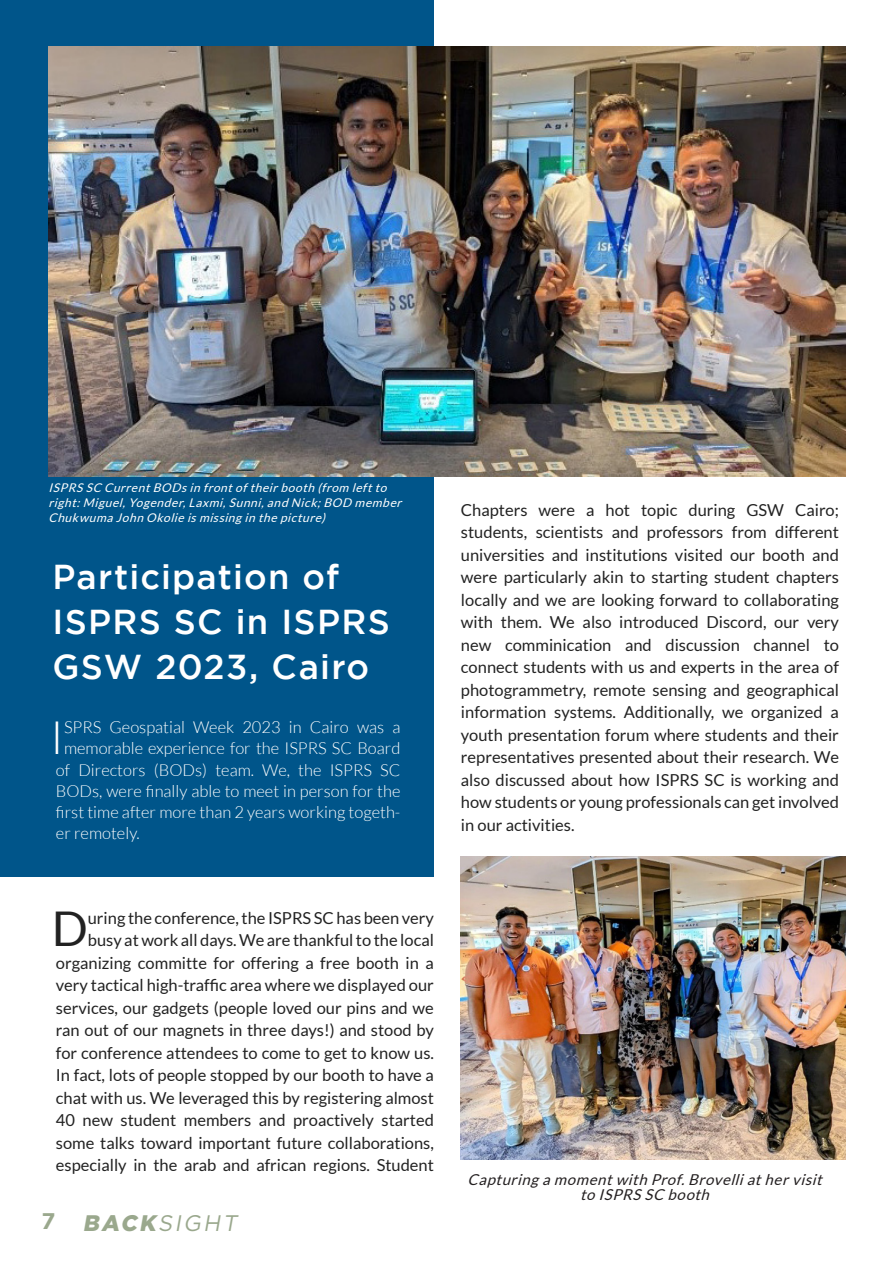
<style>
.page{position:relative;width:893px;height:1263px;background:#fff}
.page>*{position:absolute;margin:0;border:0;box-sizing:border-box;transform-origin:0 0}
.t1{font:47.85px "Lato";color:#222}
.t2{font:300 46.2px "Lato";color:#fff}
.t3{font:500 34.5px/45px "Gotham";letter-spacing:.035em;color:#fff}
.t4{font:italic 22.5px "Gotham";color:#9aa88d}
.t5{font:16.5px/22.5px "Lato";color:#222;text-align:right}
.t6{font:300 16.5px "Lato";color:#fff}
.t7{font:italic 15px/15px "Lato";color:#231f20;text-align:center}
.t8{font:italic 12px/15px "Lato";color:#fff}
.s1{font-weight:700;font-style:normal}
.s2{font-weight:900}
</style>
<div class="page">
<div style="left:0;top:0;width:434px;height:877px;background:#00558a"></div>
<img style="left:49px;top:47px;width:796px;height:430px">
<img style="left:461px;top:857px;width:384px;height:302px">
<p class="t8" style="left:49px;top:480px;width:358px">ISPRS SC CurrentBODs in frontoftheirbooth (from leftto right:Miguel,Yogender,Laxmi,Sunni,and Nick;BOD member<br>Chukwuma John Okolie is missing in the picture)</p>
<h3 class="t3" style="left:52px;top:553px;width:339px">Participation of<br>ISPRS SC in ISPRS<br>GSW 2023, Cairo</h3>
<h2 class="t2" style="left:50px;top:713px;width:15px">I</h2>
<p class="t6" style="left:64px;top:719px;width:338px">SPRS Geospatial Week 2023 in Cairo was a</p>
<p class="t6" style="left:64px;top:740px;width:338px">memorable experience for the ISPRS SC Board</p>
<p class="t6" style="left:56px;top:761px;width:346px">of Directors (BODs) team. We, the ISPRS SC</p>
<p class="t6" style="left:56px;top:782px;width:346px">BODs, were finally able to meet in person for the</p>
<p class="t6" style="left:56px;top:803px;width:346px">first time after more than 2 years working togeth-</p>
<p class="t6" style="left:56px;top:824px;width:85px">er remotely.</p>
<p class="t5" style="left:461px;top:498px;width:380px;text-align:justify">Chapters were a hot topic during GSW Cairo; students, scientists and professors from different universities and institutions visited our booth and were particularly akin to starting student chapters locally and we are looking forward to collaborating with them. We also introduced Discord, our very new comminication and discussion channel to connect students with us and experts in the area of photogrammetry, remote sensing and geographical information systems. Additionally, we organized a youth presentation forum where students and their representatives presented about their research. We also discussed about how ISPRS SC is working and how students or young professionals can get involved in our activities.</p>
<p class="t5" style="left:56px;top:906px;width:380px">uring the conference, the ISPRS SC has been very busy at work all days. We are thankful to the local organizing committe for offering a free booth in a very tactical high-traffic area where we displayed our services, our gadgets (people loved our pins and we ran out of our magnets in three days!) and stood by for conference attendees to come to get to know us.<br>In fact, lots of people stopped by our booth to have a chat with us. We leveraged this by registering almost 40 new student members and proactively started some talks toward important future collaborations, especially in the arab and african regions. Student</p>
<h1 class="t1" style="left:52px;top:902px;width:38px">D</h1>
<h3 class="t4" style="left:41px;top:1208px;width:202px"><span class="s1">7</span> <span class="s2">BACK</span>SIGHT</h3>
<p class="t7" style="left:467px;top:1171px;width:360px">Capturing a momentwith Prof.Brovelliathervisit to ISPRS SC booth</p>
</div>
